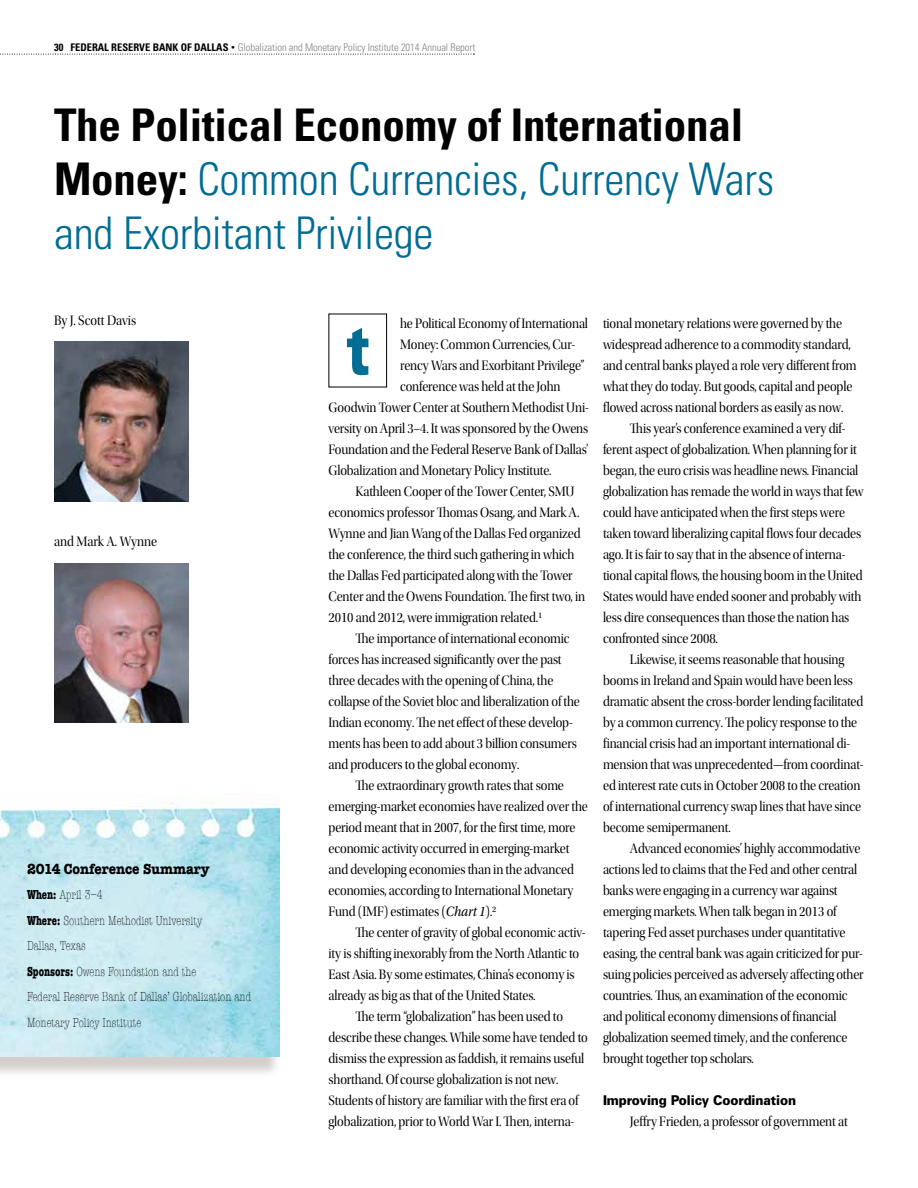
<style>
.page{position:relative;width:918px;height:1188px;background:#fff}
.page>*{position:absolute;margin:0;border:0;box-sizing:border-box;transform-origin:0 0}
.t1{font:900 72px "Univers LT Std";color:#006d94;scale:.75 1}
.t2{font:300 condensed 45px/54px "Univers LT Std";letter-spacing:-.005em;color:#006d94}
.t3{font:700 15px "American Typewriter";color:#000;scale:.9 1}
.t4{font:14.25px "Utopia Std Disp";letter-spacing:-.01em;color:#000;scale:.9 1}
.t5{font:300 condensed 13.5px/25.5px "American Typewriter";color:#000;scale:.9 1}
.t6{font:900 13.5px "Univers LT Std";letter-spacing:-.01em;color:#000;scale:.9 1}
.t7{font:300 condensed 10.5px "Univers LT Std";letter-spacing:-.005em;color:#808285}
.s1{font-weight:700;color:#000}
.s2{font-size:7.5px;color:#000}
.s3{font-weight:700}
.s4{font-family:"Utopia Std";font-style:italic}
</style>
<div class="page">
<svg style="left:0;top:54px;width:474px;height:1px"></svg>
<div style="left:0;top:798px;width:281px;height:280px;background:#83766c;opacity:.35"></div>
<img style="left:0;top:798px;width:280px;height:258px">
<svg style="left:328px;top:313px;width:59px;height:75px"></svg>
<img style="left:54px;top:342px;width:135px;height:160px">
<img style="left:54px;top:563px;width:135px;height:160px">
<p class="t7" style="left:54px;top:41px;width:423px"><span class="s1">30 FEDERAL RESERVE BANK OF DALLAS</span> <span class="s2">•</span> Globalization and Monetary Policy Institute 2014 Annual Report</p>
<h2 class="t2" style="left:54px;top:98px;width:722px"><span class="s1">The Political Economy of International<br>Money:</span> Common Currencies, Currency Wars and Exorbitant Privilege</h2>
<p class="t4" style="left:54px;top:313px;width:93px">By J. Scott Davis</p>
<p class="t4" style="left:54px;top:534px;width:116px">and Mark A. Wynne</p>
<p class="t3" style="left:27px;top:856px;width:204px">2014 Conference Summary</p>
<p class="t5" style="left:27px;top:882px;width:251px"><span class="s3">When:</span> April 3–4<br><span class="s3">Where:</span> Southern Methodist University<br>Dallas, Texas<br><span class="s3">Sponsors:</span> Owens Foundation and the<br>Federal Reserve Bank of Dallas’ Globalization and<br>Monetary Policy Institute</p>
<p class="t4" style="left:400px;top:316px;width:210px">he Political Economy of International</p>
<p class="t4" style="left:400px;top:337px;width:196px">Money: Common Currencies, Cur-</p>
<p class="t4" style="left:400px;top:358px;width:206px">rency Wars and Exorbitant Privilege”</p>
<p class="t4" style="left:400px;top:379px;width:180px">conference was held at the John</p>
<p class="t4" style="left:329px;top:400px;width:291px">Goodwin Tower Center at Southern Methodist Uni-</p>
<p class="t4" style="left:328px;top:421px;width:290px">versity on April 3–4. It was sponsored by the Owens</p>
<p class="t4" style="left:328px;top:442px;width:290px">Foundation and the Federal Reserve Bank of Dallas’</p>
<p class="t4" style="left:328px;top:463px;width:249px">Globalization and Monetary Policy Institute.</p>
<p class="t4" style="left:355px;top:484px;width:245px">Kathleen Cooper of the Tower Center, SMU</p>
<p class="t4" style="left:328px;top:505px;width:280px">economics professor Thomas Osang, and Mark A.</p>
<p class="t4" style="left:328px;top:526px;width:282px">Wynne and Jian Wang of the Dallas Fed organized</p>
<p class="t4" style="left:328px;top:547px;width:275px">the conference, the third such gathering in which</p>
<p class="t4" style="left:328px;top:568px;width:273px">the Dallas Fed participated along with the Tower</p>
<p class="t4" style="left:328px;top:589px;width:287px">Center and the Owens Foundation. The first two, in</p>
<p class="t4" style="left:328px;top:610px;width:239px">2010 and 2012, were immigration related.<sup>1</sup></p>
<p class="t4" style="left:355px;top:631px;width:240px">The importance of international economic</p>
<p class="t4" style="left:328px;top:652px;width:261px">forces has increased significantly over the past</p>
<p class="t4" style="left:328px;top:673px;width:251px">three decades with the opening of China, the</p>
<p class="t4" style="left:328px;top:694px;width:281px">collapse of the Soviet bloc and liberalization of the</p>
<p class="t4" style="left:328px;top:715px;width:273px">Indian economy. The net effect of these develop-</p>
<p class="t4" style="left:328px;top:736px;width:277px">ments has been to add about 3 billion consumers</p>
<p class="t4" style="left:328px;top:757px;width:214px">and producers to the global economy.</p>
<p class="t4" style="left:355px;top:778px;width:233px">The extraordinary growth rates that some</p>
<p class="t4" style="left:328px;top:799px;width:290px">emerging-market economies have realized over the</p>
<p class="t4" style="left:328px;top:820px;width:276px">period meant that in 2007, for the first time, more</p>
<p class="t4" style="left:328px;top:841px;width:269px">economic activity occurred in emerging-market</p>
<p class="t4" style="left:328px;top:862px;width:274px">and developing economies than in the advanced</p>
<p class="t4" style="left:328px;top:883px;width:274px">economies, according to International Monetary</p>
<p class="t4" style="left:328px;top:904px;width:188px">Fund (IMF) estimates (<span class="s4">Chart 1</span>).<sup>2</sup></p>
<p class="t4" style="left:355px;top:925px;width:257px">The center of gravity of global economic activ-</p>
<p class="t4" style="left:328px;top:946px;width:280px">ity is shifting inexorably from the North Atlantic to</p>
<p class="t4" style="left:328px;top:967px;width:275px">East Asia. By some estimates, China’s economy is</p>
<p class="t4" style="left:328px;top:988px;width:231px">already as big as that of the United States.</p>
<p class="t4" style="left:355px;top:1009px;width:232px">The term “globalization” has been used to</p>
<p class="t4" style="left:328px;top:1030px;width:290px">describe these changes. While some have tended to</p>
<p class="t4" style="left:328px;top:1051px;width:286px">dismiss the expression as faddish, it remains useful</p>
<p class="t4" style="left:328px;top:1072px;width:257px">shorthand. Of course globalization is not new.</p>
<p class="t4" style="left:328px;top:1093px;width:279px">Students of history are familiar with the first era of</p>
<p class="t4" style="left:328px;top:1114px;width:275px">globalization, prior to World War I. Then, interna-</p>
<h1 class="t1" style="left:346px;top:304px;width:33px">t</h1>
<p class="t4" style="left:603px;top:316px;width:267px">tional monetary relations were governed by the</p>
<p class="t4" style="left:603px;top:337px;width:277px">widespread adherence to a commodity standard,</p>
<p class="t4" style="left:603px;top:358px;width:283px">and central banks played a role very different from</p>
<p class="t4" style="left:603px;top:379px;width:279px">what they do today. But goods, capital and people</p>
<p class="t4" style="left:603px;top:400px;width:269px">flowed across national borders as easily as now.</p>
<p class="t4" style="left:630px;top:421px;width:241px">This year’s conference examined a very dif-</p>
<p class="t4" style="left:603px;top:442px;width:284px">ferent aspect of globalization. When planning for it</p>
<p class="t4" style="left:603px;top:463px;width:285px">began, the euro crisis was headline news. Financial</p>
<p class="t4" style="left:603px;top:484px;width:291px">globalization has remade the world in ways that few</p>
<p class="t4" style="left:603px;top:505px;width:271px">could have anticipated when the first steps were</p>
<p class="t4" style="left:603px;top:526px;width:289px">taken toward liberalizing capital flows four decades</p>
<p class="t4" style="left:603px;top:547px;width:271px">ago. It is fair to say that in the absence of interna-</p>
<p class="t4" style="left:603px;top:568px;width:290px">tional capital flows, the housing boom in the United</p>
<p class="t4" style="left:603px;top:589px;width:289px">States would have ended sooner and probably with</p>
<p class="t4" style="left:603px;top:610px;width:275px">less dire consequences than those the nation has</p>
<p class="t4" style="left:603px;top:631px;width:129px">confronted since 2008.</p>
<p class="t4" style="left:630px;top:652px;width:240px">Likewise, it seems reasonable that housing</p>
<p class="t4" style="left:603px;top:673px;width:279px">booms in Ireland and Spain would have been less</p>
<p class="t4" style="left:603px;top:694px;width:291px">dramatic absent the cross-border lending facilitated</p>
<p class="t4" style="left:603px;top:715px;width:284px">by a common currency. The policy response to the</p>
<p class="t4" style="left:603px;top:736px;width:276px">financial crisis had an important international di-</p>
<p class="t4" style="left:603px;top:757px;width:291px">mension that was unprecedented—from coordinat-</p>
<p class="t4" style="left:603px;top:778px;width:288px">ed interest rate cuts in October 2008 to the creation</p>
<p class="t4" style="left:603px;top:799px;width:288px">of international currency swap lines that have since</p>
<p class="t4" style="left:603px;top:820px;width:143px">become semipermanent.</p>
<p class="t4" style="left:630px;top:841px;width:258px">Advanced economies’ highly accommodative</p>
<p class="t4" style="left:603px;top:862px;width:284px">actions led to claims that the Fed and other central</p>
<p class="t4" style="left:603px;top:883px;width:262px">banks were engaging in a currency war against</p>
<p class="t4" style="left:603px;top:904px;width:261px">emerging markets. When talk began in 2013 of</p>
<p class="t4" style="left:603px;top:925px;width:271px">tapering Fed asset purchases under quantitative</p>
<p class="t4" style="left:603px;top:946px;width:290px">easing, the central bank was again criticized for pur-</p>
<p class="t4" style="left:603px;top:967px;width:291px">suing policies perceived as adversely affecting other</p>
<p class="t4" style="left:603px;top:988px;width:273px">countries. Thus, an examination of the economic</p>
<p class="t4" style="left:603px;top:1009px;width:261px">and political economy dimensions of financial</p>
<p class="t4" style="left:603px;top:1030px;width:273px">globalization seemed timely, and the conference</p>
<p class="t4" style="left:603px;top:1051px;width:169px">brought together top scholars.</p>
<p class="t6" style="left:603px;top:1092px;width:216px">Improving Policy Coordination</p>
<p class="t4" style="left:630px;top:1114px;width:244px">Jeffry Frieden, a professor of government at</p>
</div>
